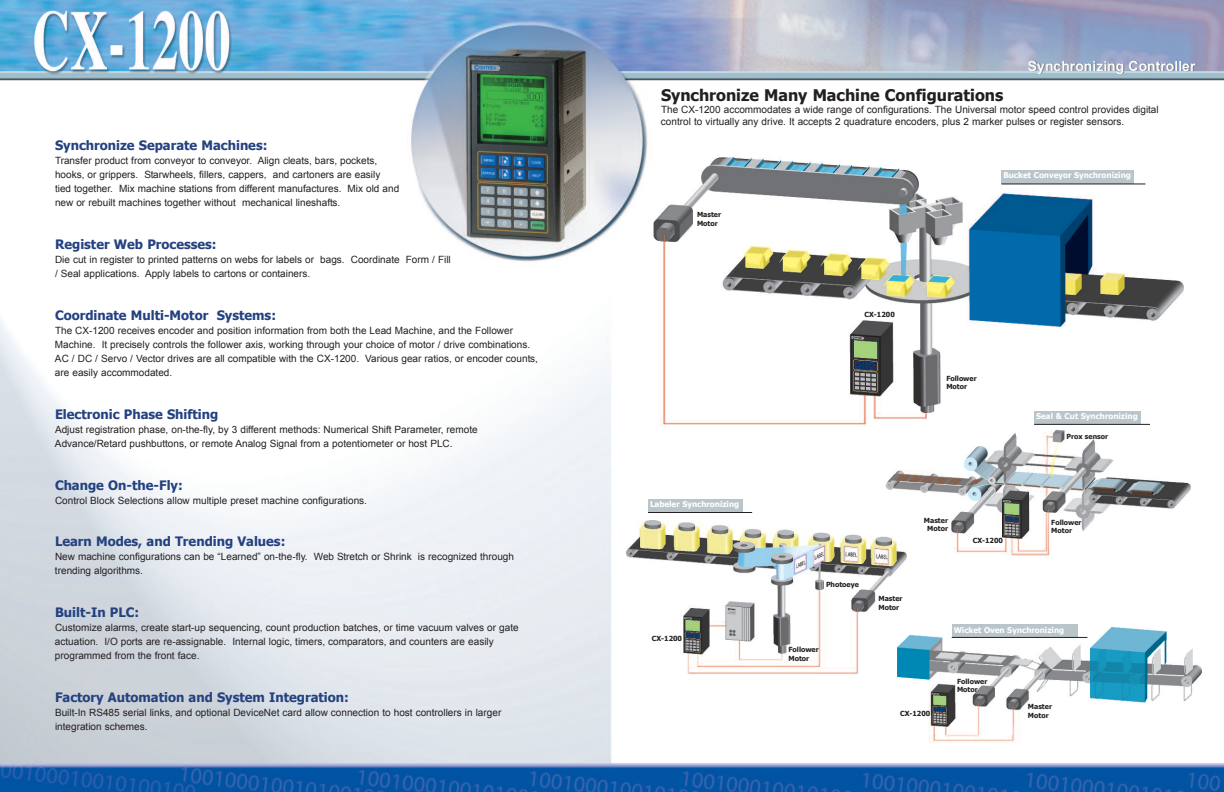
<style>
.page{position:relative;width:1224px;height:792px;background:#fff}
.page>*{position:absolute;margin:0;border:0;box-sizing:border-box;transform-origin:0 0}
.t1{font:700 16px "Tahoma";color:#231f20}
.t2{font:700 14px "Arial";color:#fff}
.t3{font:700 13px "Tahoma";color:#244180}
.t4{font:10px/14px "Arial";color:#231f20}
.t5{font:700 8px "Tahoma";color:#fff}
.t6{font:700 7px/8.4px "Tahoma";color:#231f20}
</style>
<div class="page">
<img style="left:0;top:0;width:1224px;height:792px">
<div style="left:660px;top:88px;width:522px;height:57px;background:#fff"></div>
<svg style="left:644px;top:141px;width:550px;height:283px"></svg>
<img style="left:644px;top:158px;width:540px;height:282px">
<div style="left:885px;top:625px;width:328px;height:122px;background:#fff"></div>
<img style="left:898px;top:627px;width:303px;height:116px">
<img style="left:882px;top:424px;width:308px;height:134px">
<svg style="left:620px;top:516px;width:290px;height:161px"></svg>
<img style="left:627px;top:521px;width:279px;height:156px">
<div style="left:1001px;top:170px;width:133px;height:14px;background:#b9c5cb"></div>
<hr style="left:1001px;top:183px;width:145px;height:1px;background:#231f20">
<div style="left:1034px;top:411px;width:106px;height:13px;background:#b9c5cb"></div>
<hr style="left:1034px;top:424px;width:116px;height:1px;background:#231f20">
<div style="left:952px;top:624px;width:126px;height:13px;background:#b9c5cb"></div>
<hr style="left:952px;top:637px;width:135px;height:1px;background:#231f20">
<div style="left:648px;top:499px;width:94px;height:13px;background:#b9c5cb"></div>
<hr style="left:648px;top:512px;width:104px;height:1px;background:#231f20">
<h3 class="t3" style="left:55px;top:137px;width:214px">Synchronize Separate Machines:</h3>
<p class="t4" style="left:55px;top:154px;width:346px">transfer product from conveyor to conveyor. Align cleats, bars, pockets, hooks, or grippers. Starwheels, fillers, cappers, and cartoners are easily<br>tied together. Mix machine stations from different manufactures. Mix old and new or rebuilt machines together without mechanical lineshafts.</p>
<h3 class="t3" style="left:55px;top:236px;width:163px">Register Web Processes:</h3>
<p class="t4" style="left:55px;top:253px;width:397px">Die cut in register to printed patterns on webs for labels or bags. Coordinate Form / Fill / Seal applications. Apply labels to cartons or containers.</p>
<h3 class="t3" style="left:55px;top:307px;width:223px">Coordinate Multi-Motor Systems:</h3>
<p class="t4" style="left:55px;top:324px;width:485px">the CX-1200 receives encoder and position information from both the Lead Machine, and the Follower Machine. It precisely controls the follower axis, working through your choice of motor / drive combinations.<br>AC / DC / Servo / Vector drives are all compatible with the CX-1200. Various gear ratios, or encoder counts, are easily accommodated.</p>
<h3 class="t3" style="left:55px;top:406px;width:165px">Electronic Phase Shifting</h3>
<p class="t4" style="left:55px;top:422px;width:424px">Adjust registration phase, on-the-fly, by 3 different methods: numerical Shift Parameter, remote<br>Advance/Retard pushbuttons, or remote Analog Signal from a potentiometer or host PLC.</p>
<h3 class="t3" style="left:55px;top:477px;width:129px">Change On-the-Fly:</h3>
<p class="t4" style="left:55px;top:493px;width:314px">Control Block Selections allow multiple preset machine configurations.</p>
<h3 class="t3" style="left:55px;top:533px;width:232px">Learn Modes, and Trending Values:</h3>
<p class="t4" style="left:55px;top:550px;width:461px">new machine configurations can be “Learned” on-the-fly. Web Stretch or Shrink is recognized through trending algorithms.</p>
<h3 class="t3" style="left:55px;top:604px;width:86px">Built-In PLC:</h3>
<p class="t4" style="left:55px;top:621px;width:465px">Customize alarms, create start-up sequencing, count production batches, or time vacuum valves or gate actuation. I/O ports are re-assignable. Internal logic, timers, comparators, and counters are easily programmed from the front face.</p>
<h3 class="t3" style="left:55px;top:689px;width:295px">Factory Automation and System Integration:</h3>
<p class="t4" style="left:55px;top:706px;width:448px">Built-In RS485 serial links, and optional Devicenet card allow connection to host controllers in larger integration schemes.</p>
<h2 class="t2" style="left:1028px;top:58px;width:169px">Synchronizing Controller</h2>
<h1 class="t1" style="left:661px;top:85px;width:344px">Synchronize Many Machine Configurations</h1>
<p class="t4" style="left:661px;top:104px;width:499px;line-height:12px">the CX-1200 accommodates a wide range of configurations. the Universal motor speed control provides digital control to virtually any drive. It accepts 2 quadrature encoders, plus 2 marker pulses or register sensors.</p>
<p class="t6" style="left:697px;top:210px;width:26px">Master<br>Motor</p>
<p class="t5" style="left:650px;top:499px;width:91px">Labeler Synchronizing</p>
<p class="t6" style="left:652px;top:634px;width:32px">CX-1200</p>
<p class="t5" style="left:1003px;top:170px;width:129px">Bucket Conveyor Synchronizing</p>
<p class="t6" style="left:865px;top:310px;width:32px">CX-1200</p>
<p class="t6" style="left:946px;top:374px;width:32px">Follower<br>Motor</p>
<p class="t5" style="left:1036px;top:411px;width:103px">Seal &amp; Cut Synchronizing</p>
<p class="t6" style="left:1066px;top:432px;width:43px">Prox sensor</p>
<p class="t6" style="left:826px;top:580px;width:34px">Photoeye</p>
<p class="t6" style="left:789px;top:645px;width:32px">Follower<br>Motor</p>
<p class="t6" style="left:879px;top:594px;width:26px">Master<br>Motor</p>
<p class="t6" style="left:924px;top:516px;width:26px;text-align:center">Master<br>Motor</p>
<p class="t6" style="left:973px;top:536px;width:32px">CX-1200</p>
<p class="t6" style="left:1051px;top:518px;width:32px">Follower<br>Motor</p>
<p class="t5" style="left:954px;top:625px;width:112px">Wicket Oven Synchronizing</p>
<p class="t6" style="left:957px;top:677px;width:32px">Follower<br>Motor</p>
<p class="t6" style="left:900px;top:709px;width:32px">CX-1200</p>
<p class="t6" style="left:1028px;top:702px;width:26px">Master<br>Motor</p>
</div>
